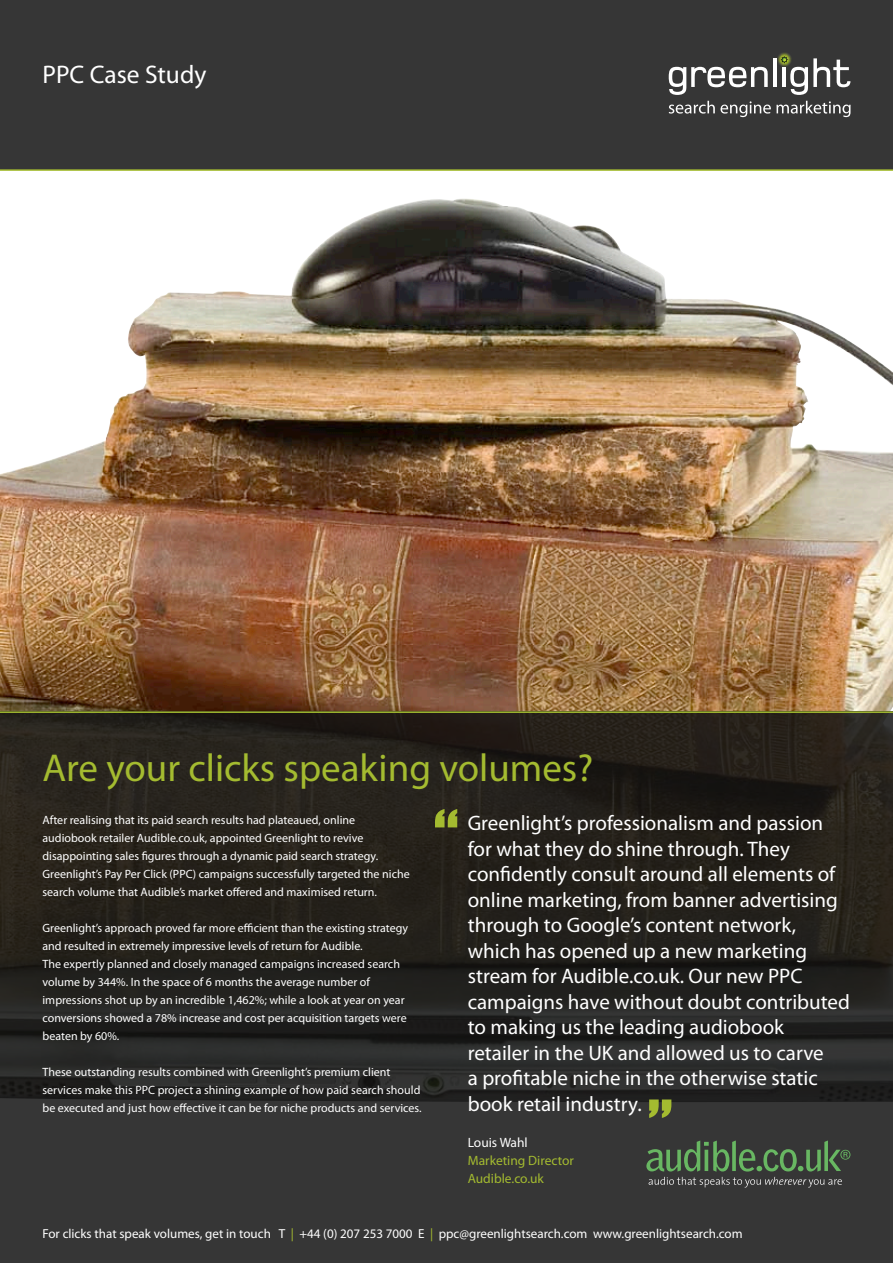
<style>
.page{position:relative;width:893px;height:1263px;background:#fff}
.page>*{position:absolute;margin:0;border:0;box-sizing:border-box;transform-origin:0 0}
.t1{font:72px "Impact";color:#a4bb30}
.t2{font:39px "Myriad Pro";color:#a4bb30}
.t3{font:25.5px "Myriad Pro";color:#fff}
.t4{font:21px/25.5px "Myriad Pro";color:#fff}
.t5{font:13.5px/18px "Myriad Pro";color:#a4bb30}
.t6{font:13.5px "Myriad Pro";color:#fff}
.t7{font:13.05px "Myriad Pro";color:#fff}
.t8{font:12px/18px "Myriad Pro";color:#fff}
.s1{color:#a4bb30}
</style>
<div class="page">
<img style="left:0;top:198px;width:893px;height:513px">
<div style="left:0;top:0;width:893px;height:170px;background:#363636"></div>
<svg style="left:0;top:713px;width:893px;height:550px;background:#292724"></svg>
<img style="left:777px;top:53px;width:13px;height:12px">
<svg style="left:669px;top:67px;width:99px;height:28px"></svg>
<hr style="left:773px;top:58px;width:3px;height:29px;background:#fff">
<svg style="left:781px;top:56px;width:69px;height:39px"></svg>
<svg style="left:669px;top:101px;width:182px;height:16px"></svg>
<hr style="left:0;top:169px;width:893px;height:2px;background:#a4bb30">
<hr style="left:0;top:711px;width:893px;height:2px;background:#a4bb30">
<svg style="left:646px;top:1140px;width:204px;height:47px;background:#465645"></svg>
<h3 class="t3" style="left:43px;top:59px;width:165px">PPC Case Study</h3>
<h2 class="t2" style="left:43px;top:743px;width:552px">Are your clicks speaking volumes?</h2>
<h1 class="t1" style="left:434px;top:782px;width:26px">“</h1>
<p class="t8" style="left:43px;top:810px;width:369px">After realising that its paid search results had plateaued, online audiobook retailer Audible.co.uk, appointed Greenlight to revive disappointing sales figures through a dynamic paid search strategy.<br>Greenlight’s Pay Per Click (PPC) campaigns successfully targeted the niche search volume that Audible’s market offered and maximised return.</p>
<p class="t8" style="left:43px;top:918px;width:367px">Greenlight’s approach proved far more efficient than the existing strategy and resulted in extremely impressive levels of return for Audible.<br>The expertly planned and closely managed campaigns increased search volume by 344%. In the space of 6 months the average number of impressions shot up by an incredible 1,462%; while a look at year on year conversions showed a 78% increase and cost per acquisition targets were beaten by 60%.</p>
<p class="t8" style="left:43px;top:1062px;width:381px">These outstanding results combined with Greenlight’s premium client services make this PPC project a shining example of how paid search should be executed and just how effective it can be for niche products and services.</p>
<p class="t4" style="left:468px;top:810px;width:384px">Greenlight’s professionalism and passion for what they do shine through. They confidently consult around all elements of online marketing, from banner advertising through to Google’s content network, which has opened up a new marketing stream for Audible.co.uk. Our new PPC campaigns have without doubt contributed to making us the leading audiobook retailer in the UK and allowed us to carve<br>a profitable niche in the otherwise static book retail industry.</p>
<p class="t6" style="left:468px;top:1134px;width:62px">Louis Wahl</p>
<p class="t5" style="left:468px;top:1151px;width:108px">Marketing Director<br>Audible.co.uk</p>
<h1 class="t1" style="left:673px;top:1145px;width:26px;rotate:-180deg">“</h1>
<p class="t7" style="left:43px;top:1225px;width:702px">For clicks that speak volumes, get in touch T <span class="s1">|</span> +44 (0) 207 253 7000 E <span class="s1">|</span> ppc@greenlightsearch.com www.greenlightsearch.com</p>
</div>
